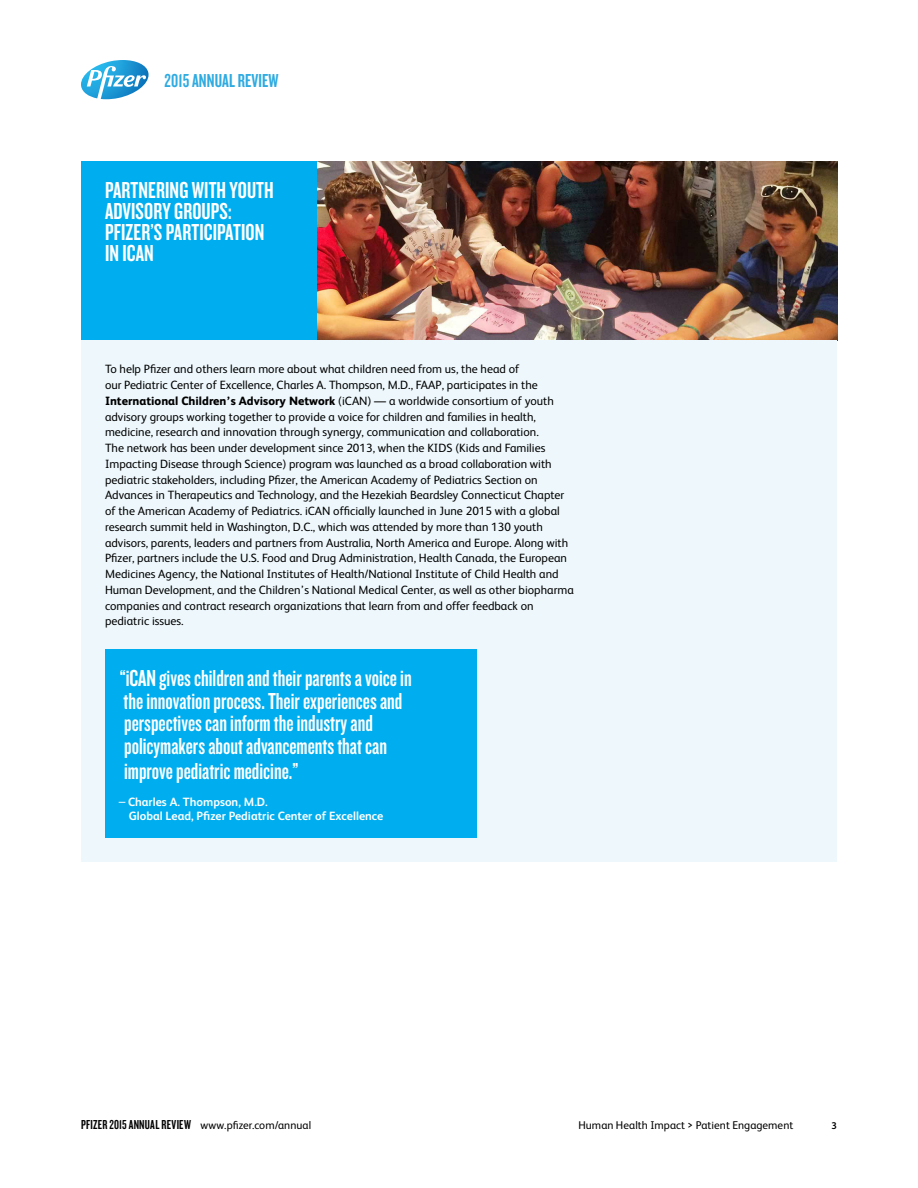
<style>
.page{position:relative;width:918px;height:1188px;background:#fff}
.page>*{position:absolute;margin:0;border:0;box-sizing:border-box;transform-origin:0 0}
.t1{font:24px/21px "Knockout 48 Featherweight";color:#fff}
.t2{font:19.5px "Knockout 48 Featherweight";letter-spacing:.005em;color:#2fabe1}
.t3{font:13.5px "Knockout 48 Featherweight";letter-spacing:.02em;color:#000}
.t4{font:12px/15.8px "FS Albert";color:#000}
.t5{font:700 12px/13.5px "FS Albert";color:#fff}
.t6{font:11.25px "FS Albert";letter-spacing:.005em;color:#000}
.t7{font:700 9.75px "FS Albert";color:#000}
.s1{font-weight:800}
.s2{font-family:"Knockout 48 Featherweight";font-weight:400}
.s3{font-family:"FS Albert";font-size:11.25px}
</style>
<div class="page">
<svg style="left:81px;top:60px;width:68px;height:39px"></svg>
<img style="left:317px;top:161px;width:521px;height:179px">
<div style="left:82px;top:161px;width:235px;height:179px;background:#00aeef"></div>
<div style="left:81px;top:340px;width:756px;height:522px;background:#eef8fc"></div>
<div style="left:105px;top:649px;width:372px;height:189px;background:#00aeef"></div>
<h2 class="t2" style="left:165px;top:69px;width:115px">2015 ANNUAL REVIEW</h2>
<h1 class="t1" style="left:105px;top:179px;width:170px">PARTNERING WITH YOUTH<br>ADVISORY GROUPS:<br>PFIZER’S PARTICIPATION<br>IN ICAN</h1>
<p class="t4" style="left:105px;top:361px;width:470px">To help Pfizer and others learn more about what children need from us, the head of<br>our Pediatric Center of Excellence, Charles A. Thompson, M.D., FAAP, participates in the <span class="s1">International Children’s Advisory Network</span> (iCAN) — a worldwide consortium of youth advisory groups working together to provide a voice for children and families in health, medicine, research and innovation through synergy, communication and collaboration.<br>The network has been under development since 2013, when the KIDS (Kids and Families Impacting Disease through Science) program was launched as a broad collaboration with pediatric stakeholders, including Pfizer, the American Academy of Pediatrics Section on Advances in Therapeutics and Technology, and the Hezekiah Beardsley Connecticut Chapter of the American Academy of Pediatrics. iCAN officially launched in June 2015 with a global research summit held in Washington, D.C., which was attended by more than 130 youth advisors, parents, leaders and partners from Australia, North America and Europe. Along with Pfizer, partners include the U.S. Food and Drug Administration, Health Canada, the European Medicines Agency, the National Institutes of Health/National Institute of Child Health and Human Development, and the Children’s National Medical Center, as well as other biopharma companies and contract research organizations that learn from and offer feedback on pediatric issues.</p>
<h1 class="t1" style="left:120px;top:666px;width:293px;line-height:22.5px">“iCAN gives children and their parents a voice in the innovation process. Their experiences and perspectives can inform the industry and policymakers about advancements that can</h1>
<h1 class="t1" style="left:124px;top:760px;width:176px">improve pediatric medicine.”</h1>
<p class="t5" style="left:129px;top:795px;width:256px;text-indent:-10px"><span class="s2">—</span> Charles A. Thompson, M.D.<br>Global Lead, Pfizer Pediatric Center of Excellence</p>
<p class="t3" style="left:81px;top:1117px;width:232px">PFIZER 2015 ANNUAL REVIEW <span class="s3">www.pfizer.com/annual</span></p>
<p class="t6" style="left:578px;top:1118px;width:216px">Human Health Impact &gt; Patient Engagement</p>
<p class="t7" style="left:832px;top:1119px;width:7px">3</p>
</div>
